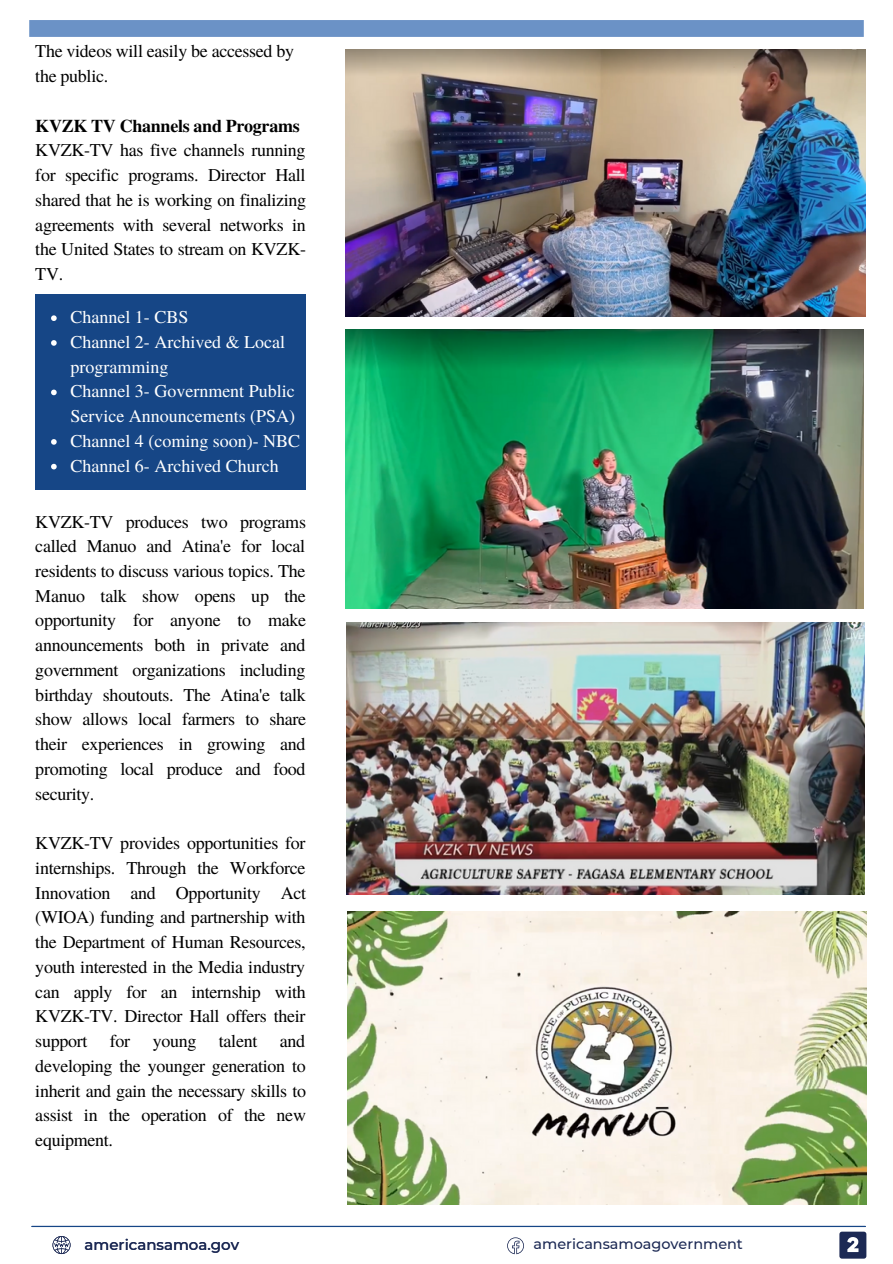
<style>
.page{position:relative;width:893px;height:1264px;background:#fff}
.page>*{position:absolute;margin:0;border:0;box-sizing:border-box;transform-origin:0 0}
.t1{font:18px/24.8px "Te X Gyre Termes";letter-spacing:-.015em;color:#000;text-align:justify}
.t2{font:18px/24.8px "Te X Gyre Termes";color:#fff}
.t3{font:700 18px "Te X Gyre Termes";letter-spacing:-.015em;color:#000}
.t4{font:500 15px "Montserrat";color:#1c2954}
.t5{font:500 14.4px "Montserrat";color:#1c2954}
</style>
<div class="page">
<div style="left:29px;top:20px;width:834px;height:17px;background:#6b92c6"></div>
<svg style="left:507px;top:1237px;width:17px;height:17px"></svg>
<hr style="left:32px;top:1225px;width:833px;height:1px;background:#164686">
<svg style="left:52px;top:1236px;width:18px;height:17px"></svg>
<svg style="left:839px;top:1231px;width:27px;height:27px"></svg>
<img style="left:348px;top:911px;width:518px;height:293px">
<img style="left:346px;top:622px;width:518px;height:272px">
<div style="left:35px;top:294px;width:271px;height:195px;background:#164686"></div>
<svg style="left:51px;top:315px;width:6px;height:6px"></svg>
<svg style="left:51px;top:340px;width:6px;height:6px"></svg>
<svg style="left:51px;top:389px;width:6px;height:6px"></svg>
<svg style="left:51px;top:439px;width:6px;height:5px"></svg>
<svg style="left:51px;top:464px;width:6px;height:5px"></svg>
<img style="left:345px;top:330px;width:518px;height:279px">
<img style="left:345px;top:50px;width:520px;height:266px">
<p class="t1" style="left:35px;top:38px;width:260px">The videos will easily be accessed by the public.</p>
<p class="t3" style="left:35px;top:111px;width:266px">KVZK TV Channels and Programs</p>
<p class="t1" style="left:35px;top:137px;width:272px">KVZK-TV has five channels running for specific programs. Director Hall shared that he is working on finalizing agreements with several networks in the United States to stream on KVZK-TV.</p>
<p class="t2" style="left:70px;top:304px;width:231px">Channel 1- CBS<br>Channel 2- Archived &amp; Local programming<br>Channel 3- Government Public<br>Service Announcements (PSA)<br>Channel 4 (coming soon)- NBC<br>Channel 6- Archived Church</p>
<p class="t1" style="left:35px;top:508px;width:272px">KVZK-TV produces two programs called Manuo and Atina'e for local residents to discuss various topics. The Manuo talk show opens up the opportunity for anyone to make announcements both in private and government organizations including birthday shoutouts. The Atina'e talk show allows local farmers to share their experiences in growing and promoting local produce and food security.</p>
<p class="t1" style="left:35px;top:829px;width:272px">KVZK-TV provides opportunities for internships. Through the Workforce Innovation and Opportunity Act (WIOA) funding and partnership with the Department of Human Resources, youth interested in the Media industry can apply for an internship with KVZK-TV. Director Hall offers their support for young talent and developing the younger generation to inherit and gain the necessary skills to assist in the operation of the new equipment.</p>
<p class="t4" style="left:85px;top:1235px;width:156px">americansamoa.gov</p>
<p class="t5" style="left:533px;top:1235px;width:211px">americansamoagovernment</p>
</div>
